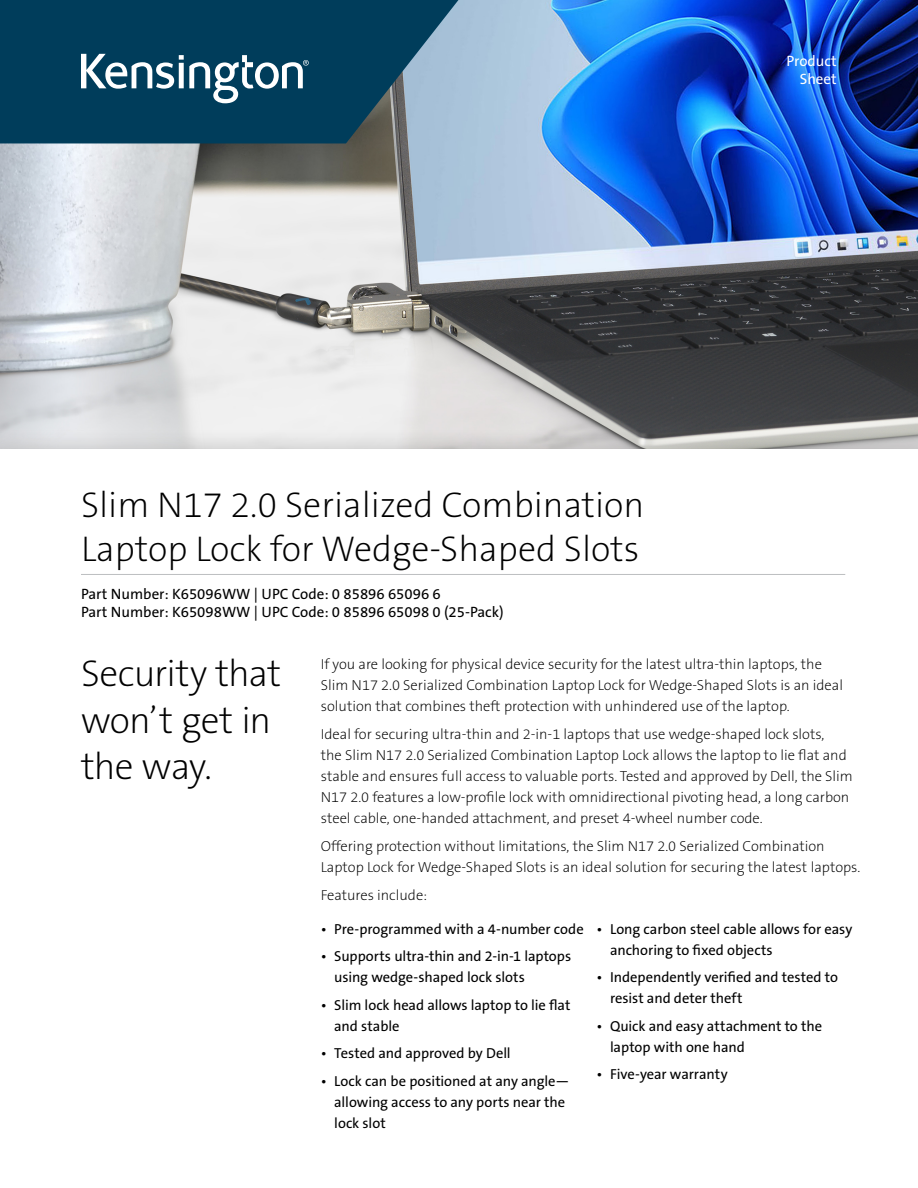
<style>
.page{position:relative;width:918px;height:1188px;background:#fff}
.page>*{position:absolute;margin:0;border:0;box-sizing:border-box;transform-origin:0 0}
.Product_Headline{font:37.5px/46.5px "The Sans KENSINGTON2 XL";letter-spacing:-.02em;color:#000}
.Product_Name{font:36px/43.2px "The Sans KENSINGTON2 XL";color:#000}
.Part_No__UPC{font:15px/18px "The Sans KENSINGTON5 Rg";color:#000}
.Filetype_Header{font:15px "The Sans KENSINGTON5 Rg";color:#fff}
.Body{font:14.55px/21px "The Sans KENSINGTON2 XL";color:#000}
.Feature_Bullets{font:14.55px/21px "The Sans KENSINGTON5 Rg";letter-spacing:-.005em;color:#000}
</style>
<div class="page">
<img style="left:0;top:0;width:918px;height:426px">
<div style="left:0;top:426px;width:918px;height:762px;background:#000;opacity:.2"></div>
<div style="left:0;top:449px;width:918px;height:739px;background:#fff"></div>
<svg style="left:0;top:0;width:458px;height:143px;background:#154c68"></svg>
<svg style="left:81px;top:54px;width:228px;height:49px"></svg>
<hr style="left:81px;top:574px;width:764px;height:1px;background:#bcbec0">
<p class="Filetype_Header" style="left:786px;top:53px;width:52px">Product</p>
<p class="Filetype_Header" style="left:800px;top:71px;width:38px">Sheet</p>
<h1 class="Product_Name" style="left:81px;top:485px;width:565px">Slim N17 2.0 Serialized Combination<br>Laptop Lock for Wedge-Shaped Slots</h1>
<h2 class="Part_No__UPC" style="left:81px;top:585px;width:424px">Part Number: K65096WW | UPC Code: 0 85896 65096 6<br>Part Number: K65098WW | UPC Code: 0 85896 65098 0 (25-Pack)</h2>
<h3 class="Product_Headline" style="left:81px;top:651px;width:202px">Security that won’t get in the way.</h3>
<p class="Body" style="left:321px;top:654px;width:524px">If you are looking for physical device security for the latest ultra-thin laptops, the<br>Slim N17 2.0 Serialized Combination Laptop Lock for Wedge-Shaped Slots is an ideal solution that combines theft protection with unhindered use of the laptop.</p>
<p class="Body" style="left:321px;top:724px;width:534px">Ideal for securing ultra-thin and 2-in-1 laptops that use wedge-shaped lock slots,<br>the Slim N17 2.0 Serialized Combination Laptop Lock allows the laptop to lie flat and stable and ensures full access to valuable ports. Tested and approved by Dell, the Slim N17 2.0 features a low-profile lock with omnidirectional pivoting head, a long carbon steel cable, one-handed attachment, and preset 4-wheel number code.</p>
<p class="Body" style="left:321px;top:836px;width:541px">Offering protection without limitations, the Slim N17 2.0 Serialized Combination<br>Laptop Lock for Wedge-Shaped Slots is an ideal solution for securing the latest laptops.</p>
<p class="Body" style="left:321px;top:885px;width:108px">Features include:</p>
<p class="Feature_Bullets" style="left:321px;top:919px;width:265px">• Pre-programmed with a 4-number code</p>
<p class="Feature_Bullets" style="left:334px;top:947px;width:238px;text-indent:-14px">• Supports ultra-thin and 2-in-1 laptops using wedge-shaped lock slots</p>
<p class="Feature_Bullets" style="left:334px;top:995px;width:238px;text-indent:-14px">• Slim lock head allows laptop to lie flat and stable</p>
<p class="Feature_Bullets" style="left:321px;top:1043px;width:192px">• Tested and approved by Dell</p>
<p class="Feature_Bullets" style="left:334px;top:1071px;width:237px;text-indent:-14px">• Lock can be positioned at any angle— allowing access to any ports near the lock slot</p>
<p class="Feature_Bullets" style="left:610px;top:919px;width:244px;text-indent:-14px">• Long carbon steel cable allows for easy anchoring to fixed objects</p>
<p class="Feature_Bullets" style="left:610px;top:968px;width:230px;text-indent:-14px">• Independently verified and tested to resist and deter theft</p>
<p class="Feature_Bullets" style="left:610px;top:1016px;width:214px;text-indent:-14px">• Quick and easy attachment to the laptop with one hand</p>
<p class="Feature_Bullets" style="left:597px;top:1064px;width:133px">• Five-year warranty</p>
</div>
